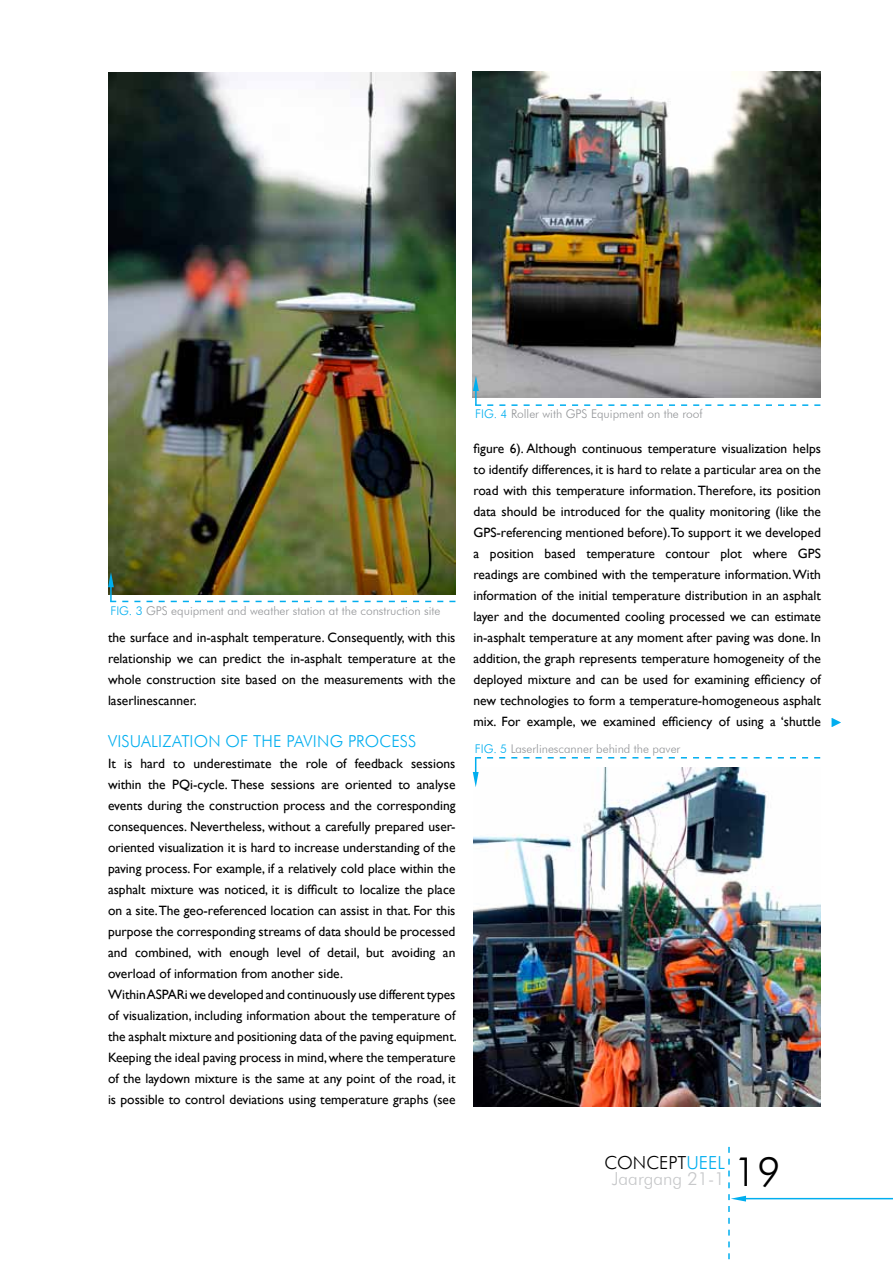
<style>
.page{position:relative;width:893px;height:1263px;background:#fff}
.page>*{position:absolute;margin:0;border:0;box-sizing:border-box;transform-origin:0 0}
.t1{font:300 40.5px "Futura BT";color:#000}
.t2{font:300 18px/16.5px "Futura BT";color:#c7c8ca;text-align:center}
.t3{font:300 16.5px "Futura BT";letter-spacing:.01em;color:#00aeef}
.t4{font:13.5px/21px "Gill Sans";color:#000;text-align:justify}
.t5{font:300 12px "Futura BT";color:#939598}
.s1{color:#00aeef}
.s2{color:#000}
</style>
<div class="page">
<hr style="left:744px;top:1198px;width:149px;height:1px;background:#00aeef">
<svg style="left:728px;top:1147px;width:18px;height:113px"></svg>
<img style="left:108px;top:72px;width:347px;height:500px">
<img style="left:473px;top:71px;width:348px;height:327px">
<img style="left:108px;top:572px;width:347px;height:30px">
<img style="left:473px;top:787px;width:348px;height:319px">
<svg style="left:473px;top:376px;width:347px;height:30px"></svg>
<svg style="left:831px;top:718px;width:10px;height:9px"></svg>
<svg style="left:473px;top:757px;width:347px;height:30px"></svg>
<p class="t5" style="left:110px;top:603px;width:332px"><span class="s1">FIG. 3</span> GPS equipment and weather station at the construction site</p>
<p class="t4" style="left:108px;top:627px;width:349px">the surface and in-asphalt temperature. Consequently, with this relationship we can predict the in-asphalt temperature at the whole construction site based on the measurements with the laserlinescanner.</p>
<p class="t3" style="left:108px;top:731px;width:301px">Visualization of the paving proc ess</p>
<p class="t4" style="left:108px;top:753px;width:350px;text-align:left">It is hard to underestimate the role of feedback sessions within the PQi-cycle. These sessions are oriented to analyse events during the construction process and the corresponding consequences. Nevertheless, without a carefully prepared user&shy;oriented visualization it is hard to increase understanding of the paving process. For example, if a relatively cold place within the asphalt mixture was noticed, it is difficult to localize the place on a site.The geo-referenced location can assist in that. For this purpose the corresponding streams of data should be processed and combined, with enough level of detail, but avoiding an overload of information from another side.<br>Within ASPARi we developed and continuously use different types of visualization, including information about the temperature of the asphalt mixture and positioning data of the paving equipment.<br>Keeping the ideal paving process in mind, where the temperature of the laydown mixture is the same at any point of the road, it is possible to control deviations using temperature graphs (see</p>
<p class="t5" style="left:475px;top:407px;width:229px"><span class="s1">FIG. 4</span> Roller with GPS Equipment on the roof</p>
<p class="t4" style="left:473px;top:438px;width:349px">figure 6). Although continuous temperature visualization helps to identify differences, it is hard to relate a particular area on the road with this temperature information. Therefore, its position data should be introduced for the quality monitoring (like the GPS-referencing mentioned before).To support it we developed a position based temperature contour plot where GPS readings are combined with the temperature information. With information of the initial temperature distribution in an asphalt layer and the documented cooling processed we can estimate in-asphalt temperature at any moment after paving was done. In addition, the graph represents temperature homogeneity of the deployed mixture and can be used for examining efficiency of new technologies to form a temperature-homogeneous asphalt mix. For example, we examined efficiency of using a ‘shuttle</p>
<p class="t5" style="left:475px;top:742px;width:207px"><span class="s1">FIG. 5</span> Laserlinescanner behind the paver</p>
<h2 class="t2" style="left:604px;top:1154px;width:122px"><span class="s2">Concept</span><span class="s1">ueel<br></span>Jaargang 21-1</h2>
<h1 class="t1" style="left:734px;top:1147px;width:48px">19</h1>
</div>
